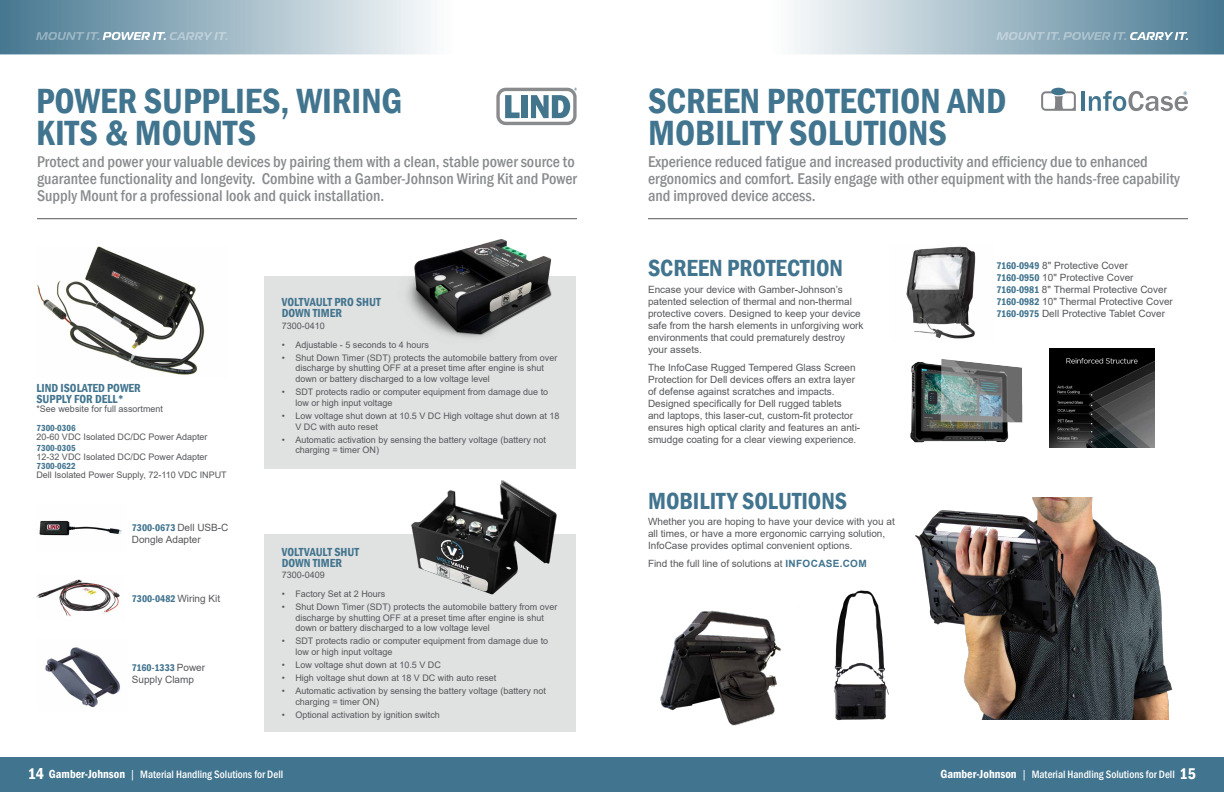
<style>
.page{position:relative;width:1224px;height:792px;background:#fff}
.page>*{position:absolute;margin:0;border:0;box-sizing:border-box;transform-origin:0 0}
.t1{font:600 condensed 36px/32px "Franklin Gothic";color:#41748e}
.t2{font:600 condensed 24px "Franklin Gothic";color:#41748e}
.t3{font:500 condensed 16px/17px "Franklin Gothic";color:#898c8e}
.t4{font:600 condensed 12px/11px "Franklin Gothic";color:#41748e}
.t5{font:500 condensed 11px "Franklin Gothic";color:#fff}
.t6{font:10px/12px "Arial";color:#55575a}
.t7{font:600 condensed 10px "Franklin Gothic";color:#41748e}
.t8{font:9px/10.8px "Arial";color:#55575a}
.t9{font:600 condensed 9px "Franklin Gothic";color:#41748e}
.s1{font-family:"Arial";font-weight:400;font-stretch:normal;color:#55575a}
.s2{font-weight:600;font-size:16px}
.s3{font-weight:600;font-size:12px}
.s4{font-family:"Arial";font-weight:400;font-stretch:normal}
.s5{font-weight:700;color:#41748e}
.s6{font-family:"Franklin Gothic";font-weight:600;font-stretch:condensed;color:#41748e}
</style>
<div class="page">
<svg style="left:795px;top:0;width:429px;height:54px;background:#9fb8c5"></svg>
<svg style="left:996px;top:32px;width:192px;height:8px;background:#9eb8c5"></svg>
<div style="left:0;top:757px;width:1224px;height:35px;background:#41748e"></div>
<svg style="left:0;top:0;width:430px;height:54px;background:#9eb8c5"></svg>
<svg style="left:36px;top:32px;width:192px;height:8px;background:#9eb8c5"></svg>
<div style="left:264px;top:276px;width:312px;height:193px;background:#e0e1e1"></div>
<div style="left:264px;top:534px;width:312px;height:197px;background:#e0e1e1"></div>
<img style="left:37px;top:247px;width:168px;height:128px">
<img style="left:36px;top:579px;width:84px;height:37px">
<img style="left:39px;top:520px;width:83px;height:16px">
<img style="left:45px;top:647px;width:75px;height:60px">
<hr style="left:37px;top:218px;width:540px;height:1px;background:#55575a">
<svg style="left:496px;top:88px;width:81px;height:37px"></svg>
<img style="left:407px;top:239px;width:145px;height:99px">
<img style="left:411px;top:480px;width:146px;height:115px">
<hr style="left:648px;top:218px;width:540px;height:1px;background:#55575a">
<img style="left:906px;top:246px;width:70px;height:93px">
<hr style="left:1081px;top:91px;width:4px;height:20px;background:#41758e">
<svg style="left:1041px;top:91px;width:35px;height:20px"></svg>
<div style="left:1051px;top:88px;width:15px;height:7px;background:#41758e;border-radius:50%"></div>
<svg style="left:1089px;top:91px;width:99px;height:20px"></svg>
<img style="left:910px;top:359px;width:113px;height:84px">
<img style="left:1050px;top:349px;width:105px;height:98px">
<img style="left:660px;top:610px;width:121px;height:116px">
<img style="left:915px;top:497px;width:257px;height:223px">
<img style="left:834px;top:590px;width:55px;height:131px">
<h1 class="t1" style="left:36px;top:84px;width:368px">POWER SUPPLIES, WIRING<br>KITS &amp; MOUNTS</h1>
<p class="t3" style="left:37px;top:153px;width:541px">Protect and power your valuable devices by pairing them with a clean, stable power source to guarantee functionality and longevity. Combine with a Gamber-Johnson Wiring Kit and Power<br>Supply Mount for a professional look and quick installation.</p>
<h3 class="t4" style="left:282px;top:297px;width:100px">VOLTVAULT PRO SHUT<br>DOWN TIMER</h3>
<h3 class="t4" style="left:36px;top:382px;width:106px">LIND ISOLATED POWER<br>SUPPLY FOR DELL*</h3>
<p class="t8" style="left:36px;top:403px;width:128px">*See website for full assortment</p>
<p class="t9" style="left:36px;top:422px;width:41px">7300-0306</p>
<p class="t8" style="left:36px;top:431px;width:173px">20-60 VDC Isolated DC/DC Power Adapter</p>
<p class="t9" style="left:36px;top:442px;width:41px">7300-0305</p>
<p class="t8" style="left:36px;top:451px;width:173px">12-32 VDC Isolated DC/DC Power Adapter</p>
<p class="t9" style="left:36px;top:460px;width:41px">7300-0622</p>
<p class="t8" style="left:36px;top:469px;width:192px">Dell Isolated Power Supply, 72-110 VDC INPUT</p>
<p class="t7" style="left:132px;top:521px;width:98px">7300-0673 <span class="s1">Dell USB-C</span></p>
<p class="t6" style="left:132px;top:534px;width:70px">Dongle Adapter</p>
<p class="t7" style="left:132px;top:592px;width:90px">7300-0482 <span class="s1">Wiring Kit</span></p>
<p class="t7" style="left:132px;top:661px;width:75px">7160-1333 <span class="s1">Power</span></p>
<p class="t6" style="left:132px;top:674px;width:64px">Supply Clamp</p>
<p class="t8" style="left:282px;top:320px;width:45px">7300-0410</p>
<p class="t8" style="left:282px;top:339px;width:149px">• Adjustable - 5 seconds to 4 hours</p>
<p class="t8" style="left:295px;top:352px;width:264px;text-indent:-14px">• Shut Down Timer (SDT) protects the automobile battery from over discharge by shutting OFF at a preset time after engine is shut down or battery discharged to a low voltage level</p>
<p class="t8" style="left:295px;top:386px;width:254px;text-indent:-14px">• SDT protects radio or computer equipment from damage due to low or high input voltage</p>
<p class="t8" style="left:295px;top:410px;width:266px;text-indent:-14px">• Low voltage shut down at 10.5 V DC High voltage shut down at 18<br>V DC with auto reset</p>
<p class="t8" style="left:295px;top:434px;width:252px;text-indent:-14px">• Automatic activation by sensing the battery voltage (battery not charging = timer ON)</p>
<h3 class="t4" style="left:282px;top:546px;width:79px">VOLTVAULT SHUT<br>DOWN TIMER</h3>
<p class="t8" style="left:282px;top:569px;width:45px">7300-0409</p>
<p class="t8" style="left:282px;top:588px;width:105px">• Factory Set at 2 Hours</p>
<p class="t8" style="left:295px;top:601px;width:264px;text-indent:-14px">• Shut Down Timer (SDT) protects the automobile battery from over discharge by shutting OFF at a preset time after engine is shut down or battery discharged to a low voltage level</p>
<p class="t8" style="left:295px;top:636px;width:254px;text-indent:-14px">• SDT protects radio or computer equipment from damage due to low or high input voltage</p>
<p class="t8" style="left:282px;top:660px;width:161px">• Low voltage shut down at 10.5 V DC</p>
<p class="t8" style="left:282px;top:673px;width:216px">• High voltage shut down at 18 V DC with auto reset</p>
<p class="t8" style="left:295px;top:685px;width:252px;text-indent:-14px">• Automatic activation by sensing the battery voltage (battery not charging = timer ON)</p>
<p class="t8" style="left:282px;top:709px;width:160px">• Optional activation by ignition switch</p>
<p class="t5" style="left:28px;top:767px;width:257px"><span class="s2">14</span> <span class="s3">Gamber-Johnson</span> <span class="s4">|</span> Material Handling Solutions for Dell</p>
<h1 class="t1" style="left:648px;top:84px;width:360px">SCREEN PROTECTION AND<br>MOBILITY SOLUTIONS</h1>
<h3 class="t3" style="left:648px;top:153px;width:533px">Experience reduced fatigue and increased productivity and efficiency due to enhanced ergonomics and comfort. Easily engage with other equipment with the hands-free capability and improved device access.</h3>
<h2 class="t2" style="left:648px;top:252px;width:197px">SCREEN PROTECTION</h2>
<p class="t6" style="left:648px;top:283px;width:217px">Encase your device with Gamber-Johnson’s patented selection of thermal and non-thermal protective covers. Designed to keep your device safe from the harsh elements in unforgiving work environments that could prematurely destroy your assets.</p>
<p class="t6" style="left:648px;top:361px;width:214px">The InfoCase Rugged Tempered Glass Screen Protection for Dell devices offers an extra layer of defense against scratches and impacts.<br>Designed specifically for Dell rugged tablets and laptops, this laser-cut, custom-fit protector ensures high optical clarity and features an anti&shy;smudge coating for a clear viewing experience.</p>
<h2 class="t2" style="left:648px;top:485px;width:201px">MOBILITY SOLUTIONS</h2>
<p class="t6" style="left:648px;top:516px;width:248px">Whether you are hoping to have your device with you at all times, or have a more ergonomic carrying solution,<br>InfoCase provides optimal convenient options.</p>
<p class="t6" style="left:648px;top:558px;width:220px">Find the full line of solutions at <span class="s5">INFOCASE.COM</span></p>
<p class="t6" style="left:996px;top:260px;width:178px"><span class="s6">7160-0949</span> 8" Protective Cover <span class="s6">7160-0950</span> 10" Protective Cover <span class="s6">7160-0981</span> 8" Thermal Protective Cover <span class="s6">7160-0982</span> 10" Thermal Protective Cover <span class="s6">7160-0975</span> Dell Protective Tablet Cover</p>
<p class="t5" style="left:941px;top:767px;width:257px"><span class="s3">Gamber-Johnson</span> <span class="s4">|</span> Material Handling Solutions for Dell <span class="s2">15</span></p>
</div>
